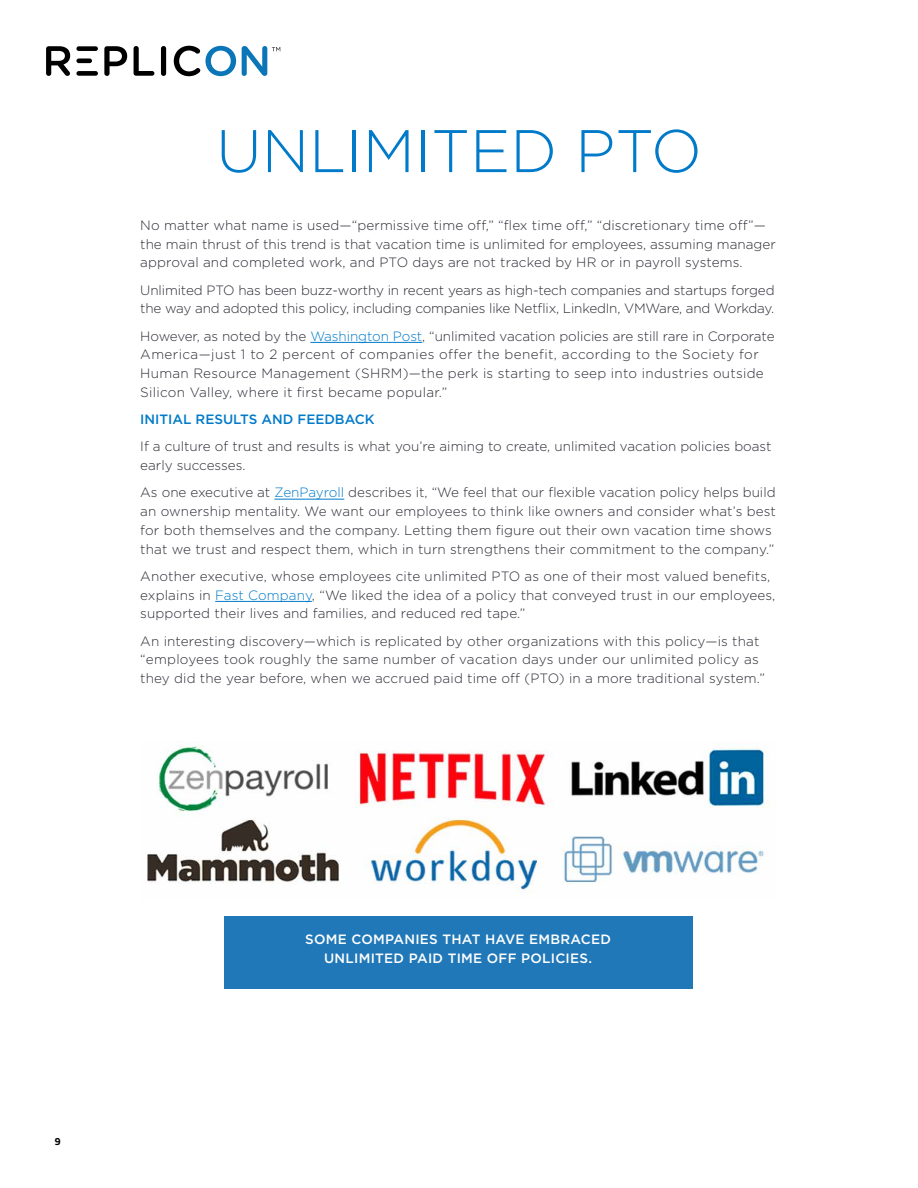
<style>
.page{position:relative;width:918px;height:1188px;background:#fff}
.page>*{position:absolute;margin:0;border:0;box-sizing:border-box;transform-origin:0 0}
.t1{font:300 60px "Gotham";color:#007ac9}
.t2{font:300 13.5px/18.8px "Gotham";letter-spacing:.01em;color:#2c2c36}
.t3{font:300 13.5px/18.8px "Gotham";letter-spacing:-.015em;color:#2c2c36}
.t4{font:500 13.5px/18.8px "Gotham";letter-spacing:.02em;color:#fff;text-align:center}
.t5{font:500 13.5px "Gotham";color:#007ac9}
.t6{font:700 10.5px "Titillium";color:#000}
.s1{color:#007ac9}
</style>
<div class="page">
<svg style="left:46px;top:46px;width:24px;height:30px"></svg>
<svg style="left:104px;top:46px;width:23px;height:30px"></svg>
<svg style="left:134px;top:46px;width:20px;height:30px"></svg>
<div style="left:161px;top:46px;width:5px;height:30px;background:#000;border-radius:3px"></div>
<div style="left:76px;top:71px;width:22px;height:5px;background:#000;border-radius:2px"></div>
<div style="left:76px;top:58px;width:16px;height:5px;background:#000;border-radius:2px"></div>
<div style="left:76px;top:46px;width:22px;height:5px;background:#000;border-radius:2px"></div>
<svg style="left:174px;top:46px;width:62px;height:30px"></svg>
<svg style="left:242px;top:46px;width:38px;height:30px"></svg>
<hr style="left:310px;top:342px;width:112px;height:1px;background:#007ac9">
<hr style="left:274px;top:499px;width:70px;height:1px;background:#007ac9">
<hr style="left:215px;top:601px;width:97px;height:1px;background:#007ac9">
<img style="left:147px;top:745px;width:622px;height:148px">
<div style="left:224px;top:916px;width:469px;height:72px;background:#2178b8"></div>
<h1 class="t1" style="left:216px;top:118px;width:487px">UNLIMITED PTO</h1>
<p class="t2" style="left:140px;top:216px;width:637px">No matter what name is used—“permissive time off,” “flex time off,” “discretionary time off”— the main thrust of this trend is that vacation time is unlimited for employees, assuming manager approval and completed work, and PTO days are not tracked by HR or in payroll systems.</p>
<p class="t3" style="left:140px;top:280px;width:636px">Unlimited PTO has been buzz-worthy in recent years as high-tech companies and startups forged the way and adopted this policy, including companies like Netflix, LinkedIn, VMWare, and Workday.</p>
<p class="t2" style="left:140px;top:326px;width:636px">However, as noted by the <span class="s1">Washington Post</span>, “unlimited vacation policies are still rare in Corporate America—just 1 to 2 percent of companies offer the benefit, according to the Society for Human Resource Management (SHRM)—the perk is starting to seep into industries outside Silicon Valley, where it first became popular.”</p>
<p class="t5" style="left:140px;top:412px;width:236px">INITIAL RESULTS AND FEEDBACK</p>
<p class="t2" style="left:140px;top:437px;width:633px">If a culture of trust and results is what you’re aiming to create, unlimited vacation policies boast early successes.</p>
<p class="t2" style="left:140px;top:483px;width:637px">As one executive at <span class="s1">ZenPayroll</span> describes it, “We feel that our flexible vacation policy helps build an ownership mentality. We want our employees to think like owners and consider what’s best for both themselves and the company. Letting them figure out their own vacation time shows that we trust and respect them, which in turn strengthens their commitment to the company.”</p>
<p class="t2" style="left:140px;top:567px;width:637px">Another executive, whose employees cite unlimited PTO as one of their most valued benefits, explains in <span class="s1">Fast Company</span>, “We liked the idea of a policy that conveyed trust in our employees, supported their lives and families, and reduced red tape.”</p>
<p class="t2" style="left:140px;top:631px;width:626px">An interesting discovery—which is replicated by other organizations with this policy—is that “employees took roughly the same number of vacation days under our unlimited policy as they did the year before, when we accrued paid time off (PTO) in a more traditional system.”</p>
<p class="t6" style="left:55px;top:1133px;width:7px">9</p>
<p class="t4" style="left:305px;top:930px;width:307px">SOME COMPANIES THAT HAVE EMBRACED<br>UNLIMITED PAID TIME OFF POLICIES.</p>
</div>
